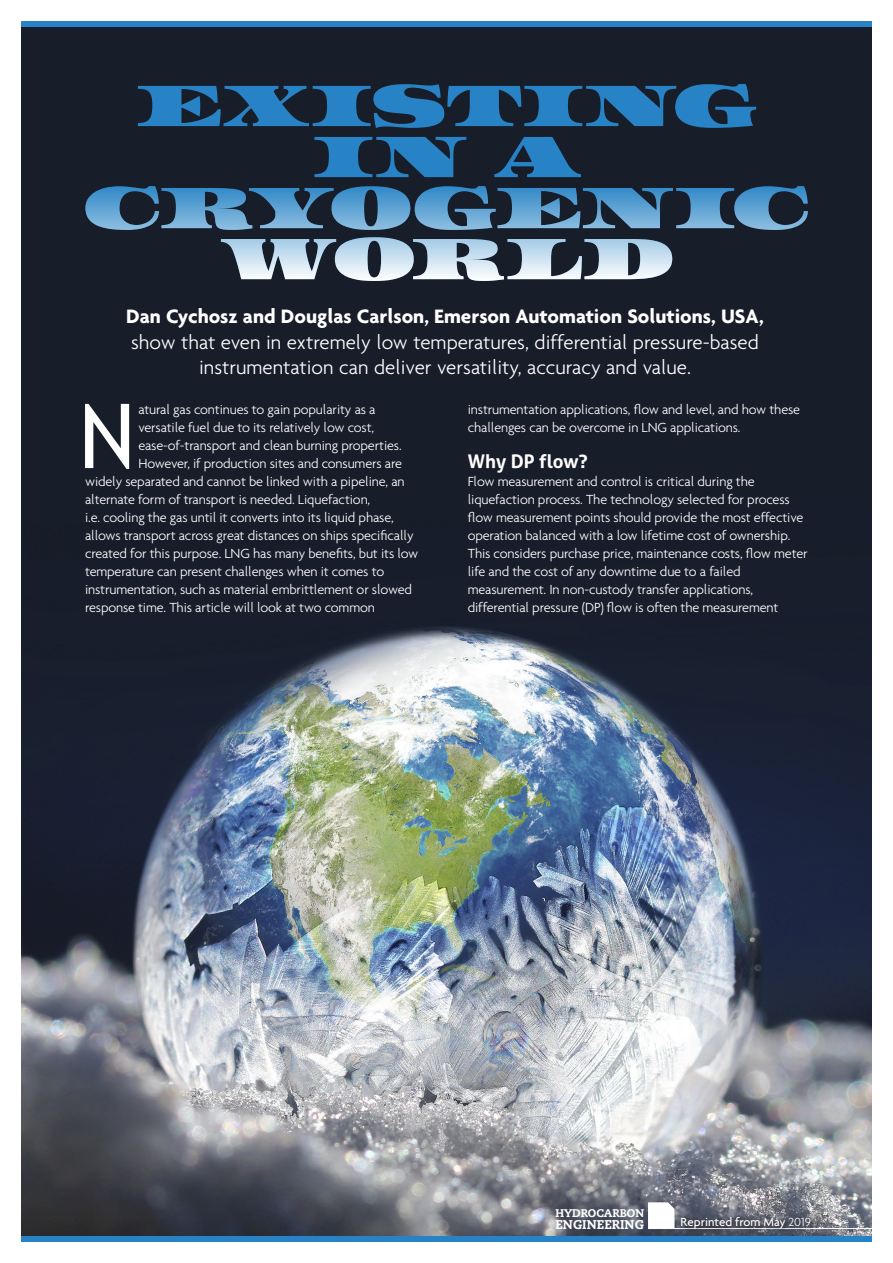
<style>
.page{position:relative;width:893px;height:1263px;background:#fff}
.page>*{position:absolute;margin:0;border:0;box-sizing:border-box;transform-origin:0 0}
.Paragraph_Style_1{font:89.7px "Trebuchet MS";color:#fff}
.Underhead{font:300 21px/25.5px "Agenda";color:#fff;text-align:center}
.Sub_1{font:700 18.75px "Aller";color:#fff}
.Paragraph_Style_1-2{font:300 14.25px/18px "Agenda";letter-spacing:-.01em;color:#fff}
.Paragraph_1{font:300 14.25px/18px "Agenda";letter-spacing:-.01em;color:#fff}
.Paragraph_1-2{font:500 12.75px "Agenda";color:#fff}
.Paragraph_1-3{font:800 12.75px "Caecilia";color:#fff}
.Paragraph_1-4{font:800 11.1px "Caecilia";color:#fff}
.s1{font-weight:700}
.s2{font-weight:300}
</style>
<div class="page">
<img style="left:21px;top:28px;width:851px;height:1207px">
<hr style="left:648px;top:1228px;width:245px;height:1px;background:#fff">
<svg style="left:648px;top:1202px;width:26px;height:26px"></svg>
<div style="left:678px;top:1214px;width:138px;height:20px;background:#231f20;opacity:.8"></div>
<svg style="left:221px;top:237px;width:451px;height:44px"></svg>
<svg style="left:85px;top:186px;width:723px;height:44px"></svg>
<svg style="left:314px;top:137px;width:267px;height:40px"></svg>
<svg style="left:138px;top:84px;width:618px;height:44px"></svg>
<p class="Underhead" style="left:126px;top:303px;width:639px"><span class="s1">Dan Cychosz and Douglas Carlson, Emerson Automation Solutions, USA, </span>show that even in extremely low temperatures, differential pressure-based instrumentation can deliver versatility, accuracy and value.</p>
<p class="Paragraph_Style_1" style="left:78px;top:383px;width:59px">N</p>
<p class="Paragraph_Style_1-2" style="left:138px;top:400px;width:239px">atural gas continues to gain popularity as a</p>
<p class="Paragraph_Style_1-2" style="left:138px;top:418px;width:237px">versatile fuel due to its relatively low cost,</p>
<p class="Paragraph_Style_1-2" style="left:138px;top:436px;width:265px">ease-of-transport and clean burning properties.</p>
<p class="Paragraph_Style_1-2" style="left:138px;top:454px;width:265px">However, if production sites and consumers are</p>
<p class="Paragraph_Style_1-2" style="left:85px;top:472px;width:321px">widely separated and cannot be linked with a pipeline, an</p>
<p class="Paragraph_Style_1-2" style="left:85px;top:490px;width:287px">alternate form of transport is needed. Liquefaction,</p>
<p class="Paragraph_Style_1-2" style="left:85px;top:508px;width:310px">i.e. cooling the gas until it converts into its liquid phase,</p>
<p class="Paragraph_Style_1-2" style="left:85px;top:526px;width:330px">allows transport across great distances on ships specifically</p>
<p class="Paragraph_Style_1-2" style="left:85px;top:544px;width:335px">created for this purpose. LNG has many benefits, but its low</p>
<p class="Paragraph_Style_1-2" style="left:85px;top:562px;width:301px">temperature can present challenges when it comes to</p>
<p class="Paragraph_Style_1-2" style="left:85px;top:580px;width:328px">instrumentation, such as material embrittlement or slowed</p>
<p class="Paragraph_Style_1-2" style="left:85px;top:598px;width:291px">response time. This article will look at two common</p>
<p class="Paragraph_Style_1-2" style="left:468px;top:400px;width:334px">instrumentation applications, flow and level, and how these challenges can be overcome in LNG applications.</p>
<p class="Sub_1" style="left:468px;top:450px;width:121px">Why DP flow?</p>
<p class="Paragraph_1" style="left:468px;top:472px;width:341px">Flow measurement and control is critical during the liquefaction process. The technology selected for process flow measurement points should provide the most effective operation balanced with a low lifetime cost of ownership.<br>This considers purchase price, maintenance costs, flow meter life and the cost of any downtime due to a failed measurement. In non-custody transfer applications, differential pressure (DP) flow is often the measurement</p>
<p class="Paragraph_1-4" style="left:555px;top:1207px;width:90px">HYDROCARBON</p>
<p class="Paragraph_1-3" style="left:555px;top:1216px;width:90px">ENGINEERING</p>
<p class="Paragraph_1-2" style="left:680px;top:1214px;width:132px">Reprinted from May <span class="s2">2019</span></p>
</div>
